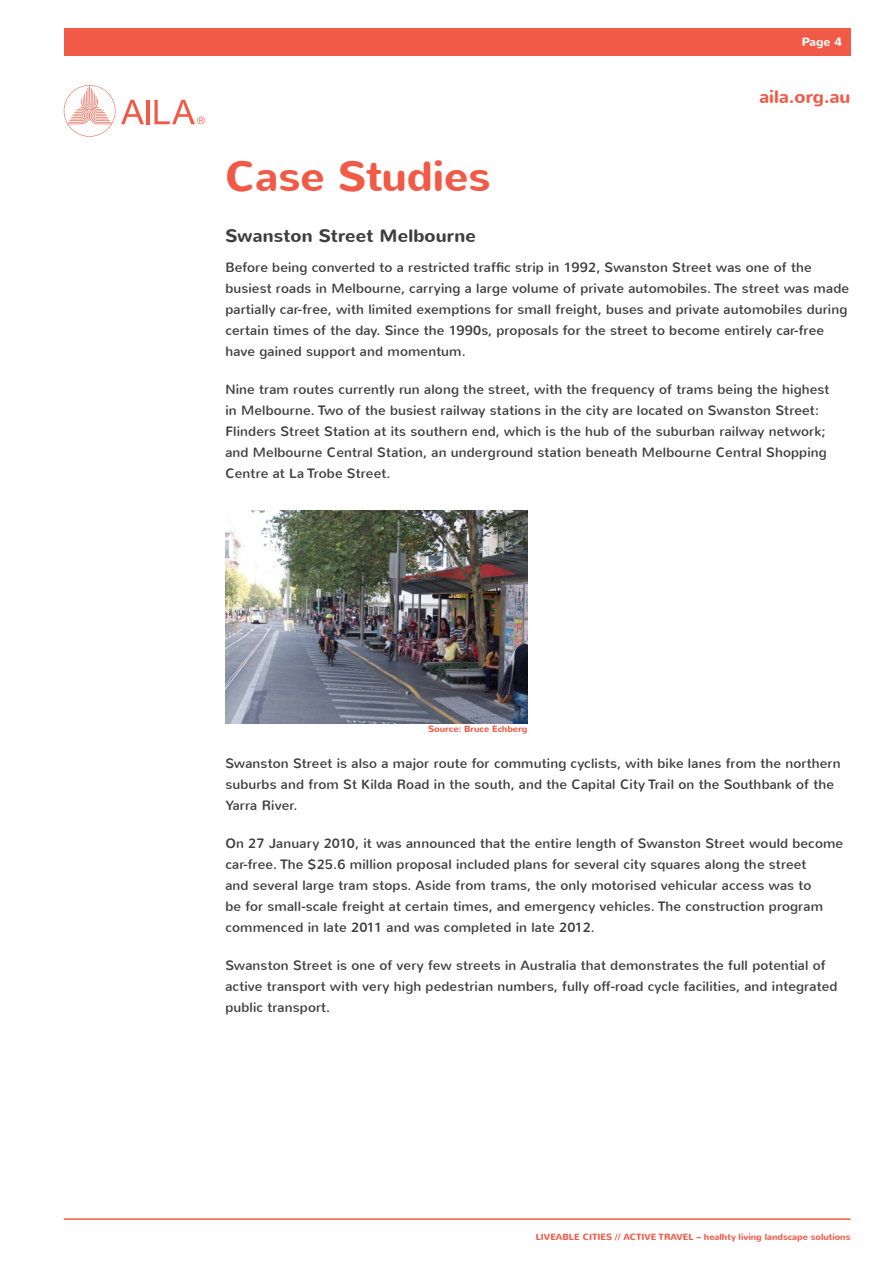
<style>
.page{position:relative;width:893px;height:1263px;background:#fff}
.page>*{position:absolute;margin:0;border:0;box-sizing:border-box;transform-origin:0 0}
.t1{font:700 42px "Nunito";color:#f15a46}
.BODY_BOLD{font:700 18px "Nunito";letter-spacing:.01em;color:#3e3e3f}
.t2{font:700 18px "Nunito";color:#f15a46}
.BODY{font:13.5px/21px "Nunito";letter-spacing:.01em;color:#3e3e3f}
.t3{font:700 12px "Nunito";color:#fff}
.PAGE_FOOTER{font:700 9px "Nunito";color:#f15a46}
</style>
<div class="page">
<svg style="left:121px;top:100px;width:23px;height:24px"></svg>
<hr style="left:147px;top:100px;width:3px;height:24px;background:#f15a46">
<svg style="left:64px;top:85px;width:51px;height:52px"></svg>
<svg style="left:154px;top:100px;width:51px;height:24px"></svg>
<div style="left:64px;top:28px;width:786px;height:27px;background:#f15a46"></div>
<hr style="left:64px;top:1218px;width:786px;height:2px;background:#f15a46">
<img style="left:225px;top:510px;width:302px;height:213px">
<p class="t3" style="left:802px;top:34px;width:42px">Page 4</p>
<h2 class="t2" style="left:759px;top:85px;width:93px">aila.org.au</h2>
<p class="t1" style="left:225px;top:149px;width:267px">Case Studies</p>
<p class="BODY_BOLD" style="left:225px;top:224px;width:252px">Swanston Street Melbourne</p>
<p class="BODY" style="left:225px;top:257px;width:625px">Before being converted to a restricted traffic strip in 1992, Swanston Street was one of the busiest roads in Melbourne, carrying a large volume of private automobiles. The street was made partially car-free, with limited exemptions for small freight, buses and private automobiles during certain times of the day. Since the 1990s, proposals for the street to become entirely car-free have gained support and momentum.</p>
<p class="BODY" style="left:225px;top:379px;width:606px">Nine tram routes currently run along the street, with the frequency of trams being the highest in Melbourne. Two of the busiest railway stations in the city are located on Swanston Street:<br>Flinders Street Station at its southern end, which is the hub of the suburban railway network; and Melbourne Central Station, an underground station beneath Melbourne Central Shopping Centre at La Trobe Street.</p>
<p class="PAGE_FOOTER" style="left:428px;top:723px;width:100px">Source: Bruce Echberg</p>
<p class="BODY" style="left:225px;top:753px;width:617px">Swanston Street is also a major route for commuting cyclists, with bike lanes from the northern suburbs and from St Kilda Road in the south, and the Capital City Trail on the Southbank of the<br>Yarra River.</p>
<p class="BODY" style="left:225px;top:833px;width:619px">On 27 January 2010, it was announced that the entire length of Swanston Street would become car-free. The $25.6 million proposal included plans for several city squares along the street<br>and several large tram stops. Aside from trams, the only motorised vehicular access was to<br>be for small-scale freight at certain times, and emergency vehicles. The construction program commenced in late 2011 and was completed in late 2012.</p>
<p class="BODY" style="left:225px;top:955px;width:614px">Swanston Street is one of very few streets in Australia that demonstrates the full potential of active transport with very high pedestrian numbers, fully off-road cycle facilities, and integrated public transport.</p>
<p class="PAGE_FOOTER" style="left:536px;top:1230px;width:316px">LIVEABLE CITIES // ACTIVE TRAVEL – healhty living landscape solutions</p>
</div>
